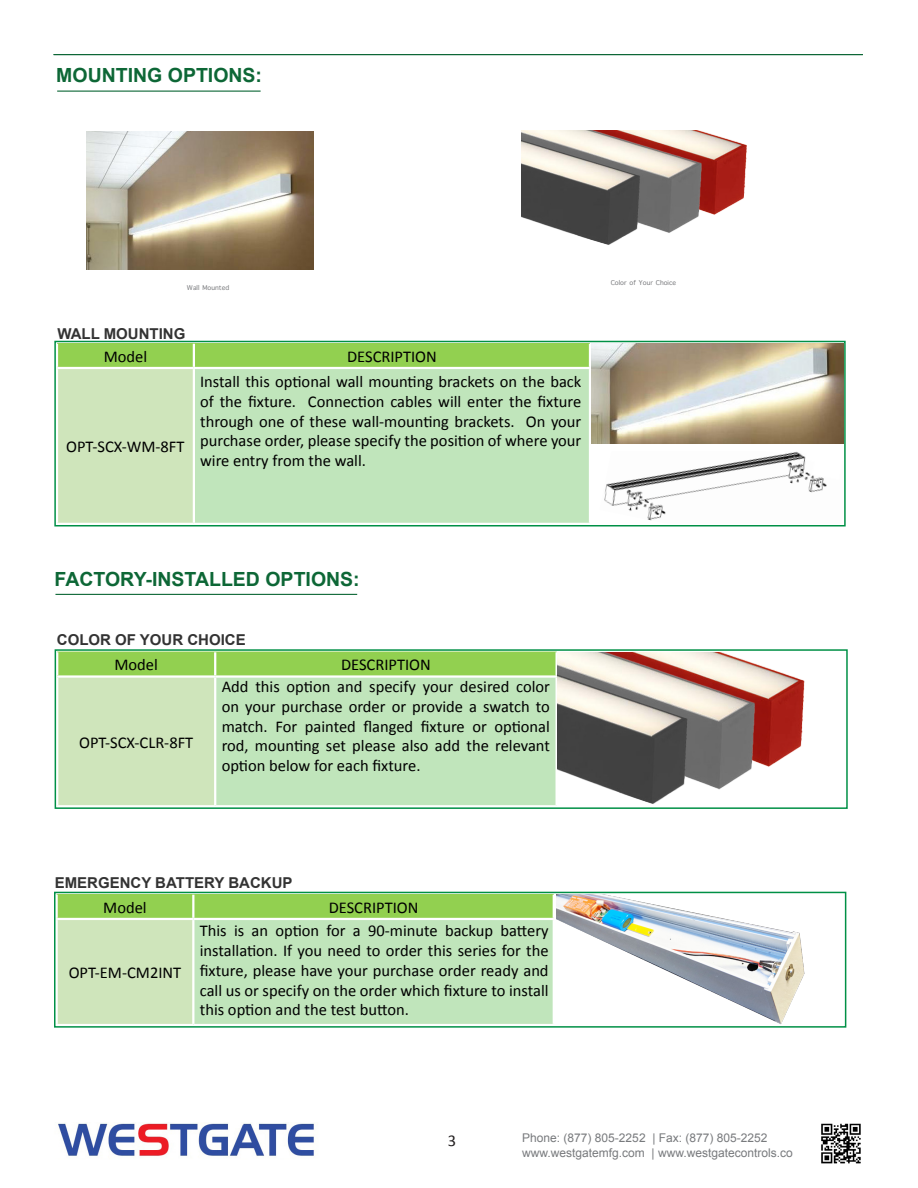
<style>
.page{position:relative;width:918px;height:1188px;background:#fff}
.page>*{position:absolute;margin:0;border:0;box-sizing:border-box;transform-origin:0 0}
.t1{font:700 19.5px "Arial";color:#0d6736}
.t2{font:16.5px/19.8px "Calibri";color:#000;text-align:justify}
.t3{font:16.5px "Calibri";color:#231f20}
.t4{font:700 15px "Arial";color:#333}
.t5{font:12px "Arial";color:#787a7d}
.CONTENT_TEXT10{font:9px "Apple Symbols";color:#7a7b7e}
</style>
<div class="page">
<img style="left:87px;top:131px;width:226px;height:139px">
<img style="left:58px;top:1123px;width:256px;height:34px">
<img style="left:821px;top:1123px;width:40px;height:41px">
<hr style="left:54px;top:54px;width:809px;height:1px;background:#0d6736">
<div style="left:58px;top:344px;width:531px;height:23px;background:#92d050"></div>
<div style="left:57px;top:368px;width:137px;height:156px;background:#cfe5bb"></div>
<div style="left:194px;top:368px;width:396px;height:156px;background:#c0e5bb"></div>
<hr style="left:56px;top:369px;width:2px;height:154px;background:#fff">
<hr style="left:193px;top:344px;width:2px;height:23px;background:#fff">
<hr style="left:193px;top:369px;width:2px;height:154px;background:#fff">
<hr style="left:589px;top:369px;width:2px;height:154px;background:#fff">
<hr style="left:56px;top:367px;width:138px;height:2px;background:#fff">
<hr style="left:194px;top:367px;width:397px;height:2px;background:#fff">
<div style="left:54px;top:341px;width:792px;height:185px;border:2px solid #009046"></div>
<img style="left:591px;top:344px;width:252px;height:100px">
<img style="left:600px;top:451px;width:243px;height:73px">
<hr style="left:57px;top:91px;width:204px;height:1px;background:#0d6736">
<div style="left:58px;top:895px;width:495px;height:23px;background:#92d050"></div>
<div style="left:57px;top:919px;width:136px;height:106px;background:#cfe5bb"></div>
<div style="left:193px;top:919px;width:361px;height:106px;background:#c0e5bb"></div>
<hr style="left:56px;top:920px;width:2px;height:104px;background:#fff">
<hr style="left:192px;top:895px;width:2px;height:23px;background:#fff">
<hr style="left:192px;top:920px;width:2px;height:104px;background:#fff">
<hr style="left:553px;top:920px;width:2px;height:104px;background:#fff">
<hr style="left:56px;top:918px;width:137px;height:2px;background:#fff">
<hr style="left:193px;top:918px;width:362px;height:2px;background:#fff">
<hr style="left:56px;top:1024px;width:137px;height:2px;background:#fff">
<hr style="left:193px;top:1024px;width:362px;height:2px;background:#fff">
<div style="left:54px;top:892px;width:792px;height:136px;border:2px solid #009046"></div>
<img style="left:556px;top:895px;width:251px;height:133px">
<hr style="left:55px;top:594px;width:302px;height:1px;background:#0d6736">
<img style="left:521px;top:131px;width:226px;height:114px">
<div style="left:58px;top:652px;width:498px;height:23px;background:#92d050"></div>
<div style="left:57px;top:677px;width:158px;height:129px;background:#cfe5bb"></div>
<div style="left:215px;top:677px;width:342px;height:129px;background:#c0e5bb"></div>
<hr style="left:214px;top:652px;width:2px;height:23px;background:#fff">
<hr style="left:214px;top:678px;width:2px;height:127px;background:#fff">
<hr style="left:556px;top:678px;width:2px;height:127px;background:#fff">
<hr style="left:56px;top:675px;width:159px;height:3px;background:#fff">
<hr style="left:215px;top:675px;width:343px;height:3px;background:#fff">
<hr style="left:56px;top:805px;width:159px;height:2px;background:#fff">
<hr style="left:215px;top:805px;width:343px;height:2px;background:#fff">
<div style="left:55px;top:649px;width:793px;height:160px;border:2px solid #009046"></div>
<img style="left:558px;top:652px;width:259px;height:157px">
<p class="t1" style="left:56px;top:62px;width:207px">MOUNTING OPTIONS:</p>
<p class="CONTENT_TEXT10" style="left:197px;top:281px;width:27px">●● □◆■▼</p>
<p class="t4" style="left:57px;top:324px;width:130px">WALL MOUNTING</p>
<p class="t2" style="left:104px;top:346px;width:45px">Model</p>
<p class="t2" style="left:347px;top:346px;width:91px">DESCRIPTION</p>
<p class="t2" style="left:66px;top:437px;width:120px">OPT-SCX-WM-8FT</p>
<p class="t2" style="left:200px;top:372px;width:383px">Install this optional wall mounting brackets on the back of the fixture. Connection cables will enter the fixture through one of these wall-mounting brackets. On your purchase order, please specify the position of where your wire entry from the wall.</p>
<p class="CONTENT_TEXT10" style="left:615px;top:276px;width:37px">□●□ □ □◆</p>
<p class="t1" style="left:55px;top:566px;width:307px">FACTORY-INSTALLED OPTIONS:</p>
<p class="t4" style="left:57px;top:630px;width:190px">COLOR OF YOUR CHOICE</p>
<p class="t2" style="left:222px;top:677px;width:330px">Add this option and specify your desired color on your purchase order or provide a swatch to match. For painted flanged fixture or optional rod, mounting set please also add the relevant option below for each fixture.</p>
<p class="t2" style="left:114px;top:655px;width:45px">Model</p>
<p class="t2" style="left:341px;top:655px;width:91px">DESCRIPTION</p>
<p class="t2" style="left:79px;top:732px;width:116px">OPT-SCX-CLR-8FT</p>
<p class="t4" style="left:55px;top:873px;width:239px">EMERGENCY BATTERY BACKUP</p>
<p class="t2" style="left:200px;top:921px;width:350px">This is an option for a 90-minute backup battery installation. If you need to order this series for the fixture, please have your purchase order ready and call us or specify on the order which fixture to install this option and the test button.</p>
<p class="t2" style="left:103px;top:897px;width:45px">Model</p>
<p class="t2" style="left:329px;top:897px;width:91px">DESCRIPTION</p>
<p class="t2" style="left:69px;top:963px;width:114px">OPT-EM-CM2INT</p>
<p class="t3" style="left:448px;top:1130px;width:10px">3</p>
<p class="t5" style="left:522px;top:1130px;width:247px">Phone: (877) 805-2252 | Fax: (877) 805-2252</p>
<p class="t5" style="left:522px;top:1145px;width:272px">www.westgatemfg.com | www.westgatecontrols.co</p>
</div>
